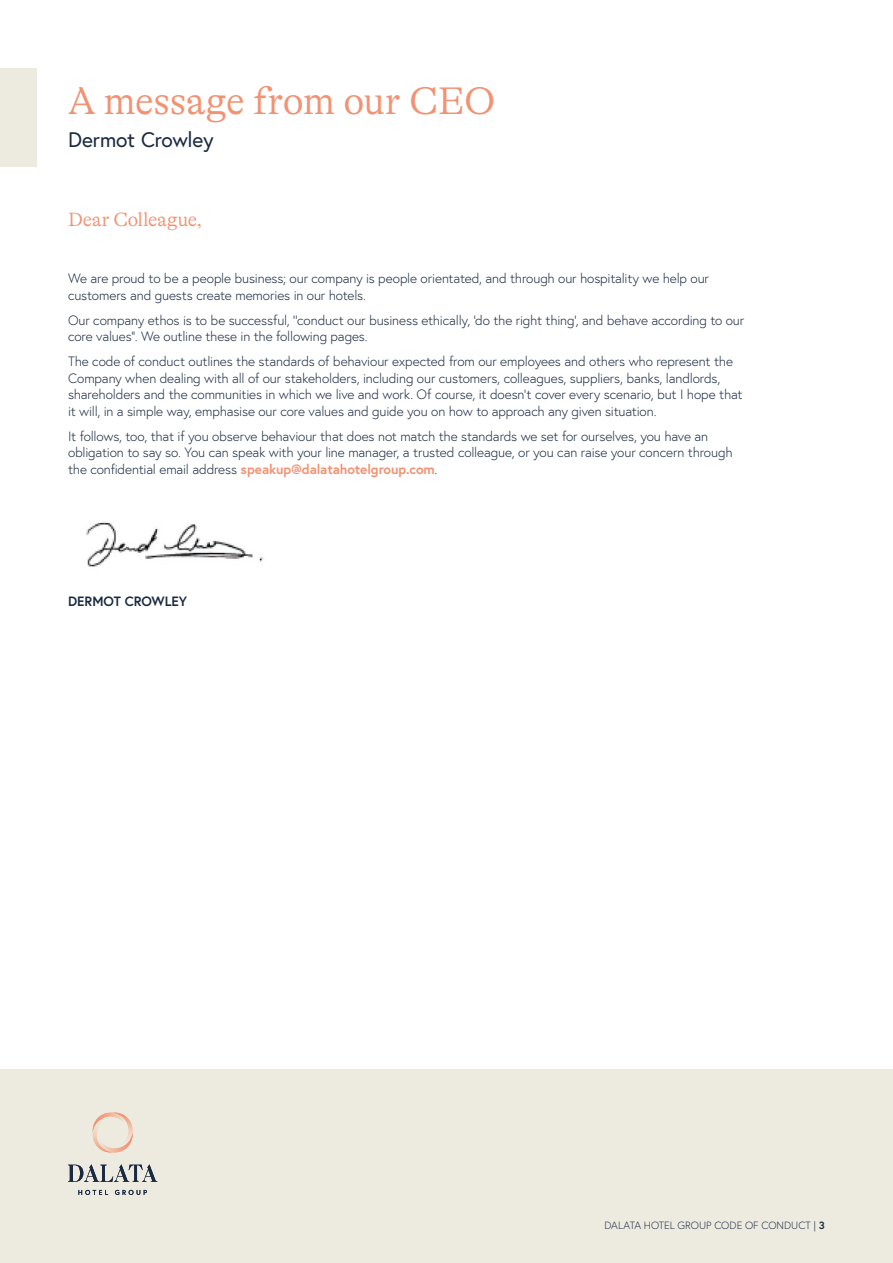
<style>
.page{position:relative;width:893px;height:1263px;background:#fff}
.page>*{position:absolute;margin:0;border:0;box-sizing:border-box;transform-origin:0 0}
.t1{font:300 39px "GT Alpina";letter-spacing:-.01em;color:#f29272}
.t2{font:21px "Europa";letter-spacing:-.01em;color:#1a2a41}
.t3{font:300 19.5px "GT Alpina";letter-spacing:-.01em;color:#f29272}
.t4{font:300 13.5px/16.5px "Europa";letter-spacing:-.01em;color:#1a2a41}
.t5{font:700 13.5px "Europa";letter-spacing:-.005em;color:#1a2a41}
.t6{font:300 10.5px "Europa";letter-spacing:.005em;color:#1a2a41}
.s1{font-weight:700;color:#f29272}
.s2{font-weight:700}
</style>
<div class="page">
<div style="left:0;top:68px;width:37px;height:99px;background:#edeae0"></div>
<div style="left:0;top:1069px;width:893px;height:194px;background:#edeae0"></div>
<svg style="left:78px;top:1190px;width:30px;height:5px"></svg>
<svg style="left:115px;top:1190px;width:32px;height:5px"></svg>
<svg style="left:93px;top:1112px;width:40px;height:40px"></svg>
<svg style="left:68px;top:1164px;width:89px;height:18px"></svg>
<img style="left:86px;top:521px;width:177px;height:46px">
<h1 class="t1" style="left:68px;top:79px;width:429px">A message from our CEO</h1>
<h2 class="t2" style="left:68px;top:126px;width:147px">Dermot Crowley</h2>
<h3 class="t3" style="left:68px;top:209px;width:136px">Dear Colleague,</h3>
<p class="t4" style="left:68px;top:270px;width:642px">We are proud to be a people business; our company is people orientated, and through our hospitality we help our customers and guests create memories in our hotels.</p>
<p class="t4" style="left:68px;top:312px;width:678px">Our company ethos is to be successful, ‘’conduct our business ethically, ‘do the right thing’, and behave according to our core values”. We outline these in the following pages.</p>
<p class="t4" style="left:68px;top:353px;width:676px">The code of conduct outlines the standards of behaviour expected from our employees and others who represent the Company when dealing with all of our stakeholders, including our customers, colleagues, suppliers, banks, landlords, shareholders and the communities in which we live and work. Of course, it doesn’t cover every scenario, but I hope that it will, in a simple way, emphasise our core values and guide you on how to approach any given situation.</p>
<p class="t4" style="left:68px;top:428px;width:666px">It follows, too, that if you observe behaviour that does not match the standards we set for ourselves, you have an obligation to say so. You can speak with your line manager, a trusted colleague, or you can raise your concern through the confidential email address <span class="s1">speakup@dalatahotelgroup.com</span>.</p>
<p class="t5" style="left:68px;top:592px;width:121px">DERMOT CROWLEY</p>
<p class="t6" style="left:604px;top:1219px;width:222px">DALATA HOTEL GROUP CODE OF CONDUCT | <span class="s2">3</span></p>
</div>
